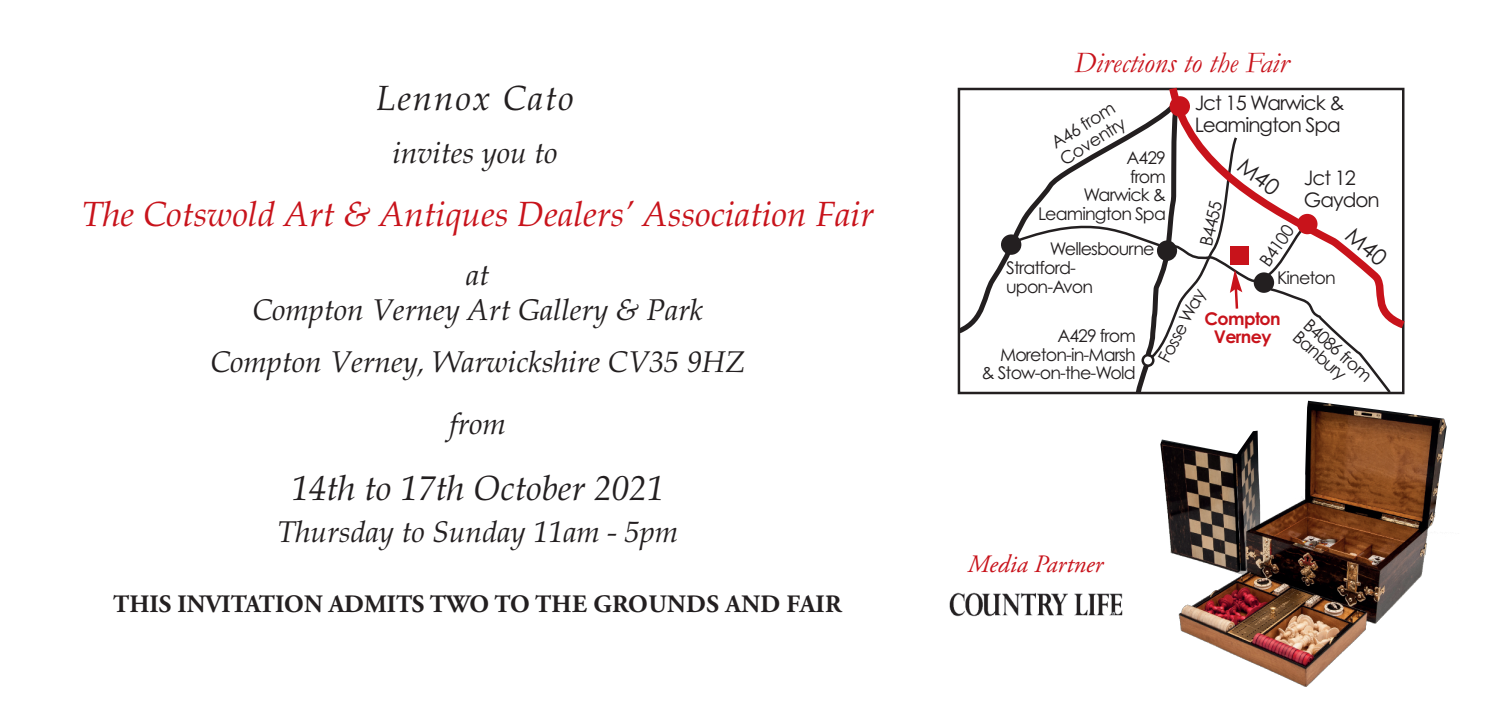
<style>
.page{position:relative;width:1489px;height:702px;background:#fff}
.page>*{position:absolute;margin:0;border:0;box-sizing:border-box;transform-origin:0 0}
.t1{font:italic 35px "Book Antiqua";color:#c8131b}
.t2{font:italic 35px "Book Antiqua";color:#231f20}
.t3{font:italic 35px "Book Antiqua";letter-spacing:.05em;color:#231f20}
.t4{font:italic 30px/35px "Book Antiqua";color:#231f20;text-align:center}
.t5{font:italic 30px "Garamond";color:#c8131b}
.t6{font:700 25px "Adobe Garamond Pro";color:#231f20}
.t7{font:italic 25px "Adobe Garamond Pro";color:#c8131b}
.t8{font:20px/22px "Century Gothic";letter-spacing:-.05em;color:#231f20}
.t9{font:17.5px/18.5px "Century Gothic";letter-spacing:-.05em;color:#231f20}
.t10{font:700 17.5px/18.5px "Century Gothic";letter-spacing:-.035em;color:#c8131b;text-align:center}
</style>
<div class="page">
<img style="left:1160px;top:400px;width:287px;height:287px">
<img style="left:949px;top:592px;width:174px;height:25px">
<svg style="left:957px;top:94px;width:53px;height:243px"></svg>
<div style="left:1000px;top:234px;width:21px;height:21px;background:#231f20;border-radius:50%"></div>
<svg style="left:1164px;top:87px;width:241px;height:247px"></svg>
<svg style="left:1012px;top:95px;width:380px;height:300px"></svg>
<h1 class="t3" style="left:376px;top:78px;width:199px">Lennox Cato</h1>
<h2 class="t4" style="left:392px;top:135px;width:167px">invites you to</h2>
<h1 class="t1" style="left:82px;top:193px;width:793px">The Cotswold Art &amp; Antiques Dealers’ Association Fair</h1>
<h2 class="t4" style="left:252px;top:257px;width:452px">at<br>Compton Verney Art Gallery &amp; Park</h2>
<h2 class="t4" style="left:210px;top:331px;width:536px;line-height:62.2px">Compton Verney, Warwickshire CV35 9HZ from</h2>
<h1 class="t2" style="left:291px;top:467px;width:374px">14th to 17th October 2021</h1>
<h2 class="t4" style="left:277px;top:514px;width:402px">Thursday to Sunday 11am - 5pm</h2>
<h3 class="t6" style="left:113px;top:594px;width:730px">THIS INVITATION ADMITS TWO TO THE GROUNDS AND FAIR</h3>
<h2 class="t5" style="left:1073px;top:45px;width:216px">Directions to the Fair</h2>
<p class="t8" style="left:1194px;top:92px;width:151px">Jct 15 Warwick &amp;<br>Leamington Spa</p>
<p class="t9" style="left:1046px;top:137px;width:75px;rotate:-32deg">A46 from<br>Coventry</p>
<p class="t9" style="left:1037px;top:149px;width:129px;text-align:right">A429<br>from<br>Warwick &amp;<br>Leamington Spa</p>
<p class="t8" style="left:1303px;top:166px;width:77px">Jct 12<br>Gaydon</p>
<p class="t9" style="left:1196px;top:243px;width:47px;rotate:-77deg">B4455</p>
<p class="t9" style="left:1256px;top:259px;width:47px;rotate:-55deg">B4100</p>
<p class="t9" style="left:1006px;top:239px;width:150px;text-indent:44px">Wellesbourne<br>Stratford&shy;upon-Avon</p>
<p class="t9" style="left:1276px;top:269px;width:60px">Kineton</p>
<p class="t9" style="left:1155px;top:356px;width:82px;rotate:-62deg">Fosse Way</p>
<p class="t10" style="left:1204px;top:309px;width:78px">Compton<br>Verney</p>
<p class="t9" style="left:1311px;top:316px;width:86px;line-height:16px;rotate:42deg">B4086 from<br>Banbury</p>
<p class="t9" style="left:981px;top:327px;width:156px;text-align:right">A429 from<br>Moreton-in-Marsh<br>&amp; Stow-on-the-Wold</p>
<h3 class="t7" style="left:967px;top:553px;width:137px">Media Partner</h3>
</div>
